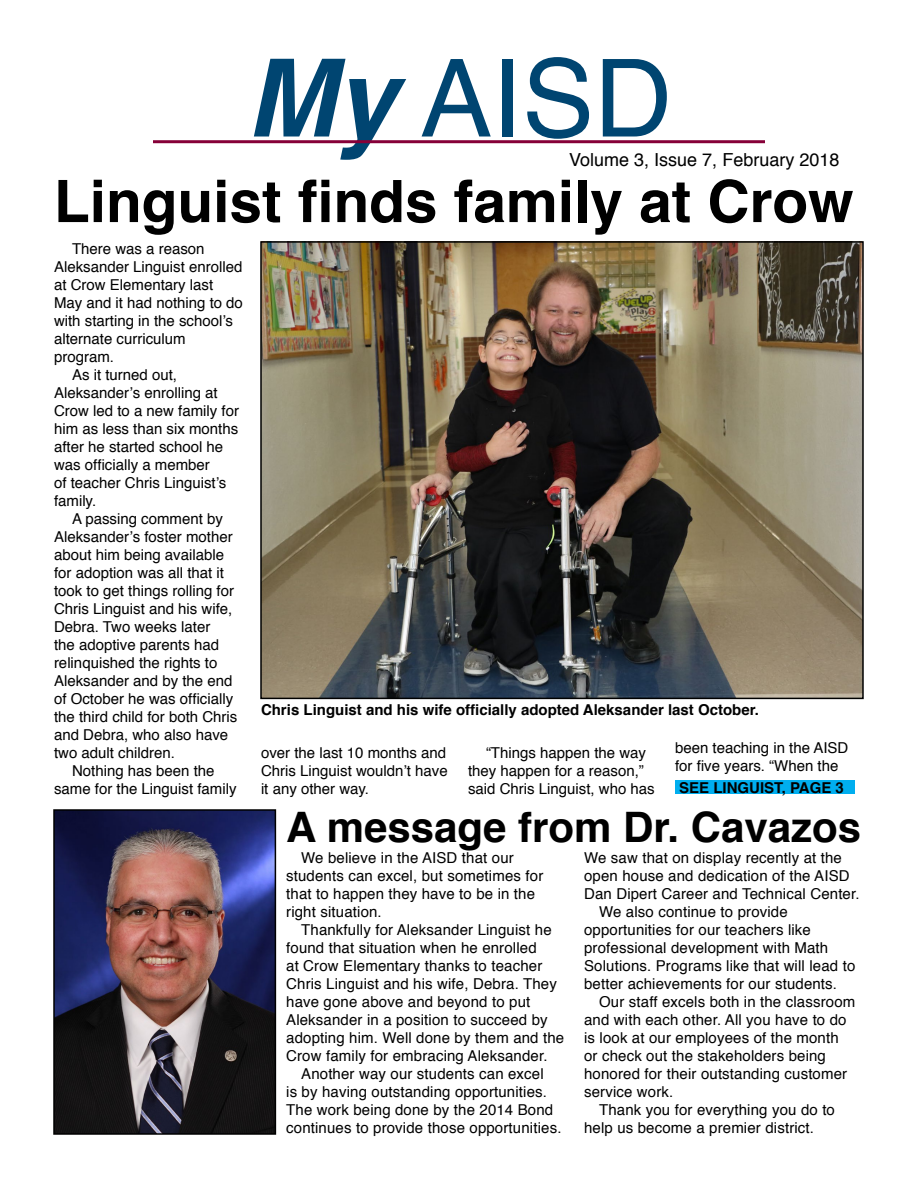
<style>
.page{position:relative;width:918px;height:1188px;background:#fff}
.page>*{position:absolute;margin:0;border:0;box-sizing:border-box;transform-origin:0 0}
.t1{font:108px "Helvetica";color:#004571}
.t2{font:700 58.5px "Helvetica";color:#000}
.t3{font:700 42px "Helvetica";color:#000}
.t4{font:18px "Helvetica";color:#000}
.t5{font:15px/18px "Helvetica";letter-spacing:.01em;color:#000}
.t6{font:700 15px "Helvetica";color:#000}
.s1{font-weight:700;font-style:italic}
</style>
<div class="page">
<svg style="left:250px;top:143px;width:161px;height:1px"></svg>
<hr style="left:153px;top:140px;width:612px;height:3px;background:#860038">
<img style="left:263px;top:244px;width:598px;height:452px">
<div style="left:260px;top:241px;width:604px;height:458px;border:2px solid #000"></div>
<div style="left:675px;top:780px;width:180px;height:14px;background:#00aeef"></div>
<img style="left:56px;top:812px;width:217px;height:320px">
<div style="left:53px;top:809px;width:223px;height:326px;border:2px solid #000"></div>
<h1 class="t1" style="left:246px;top:15px;width:428px"><span class="s1">My</span> AISD</h1>
<p class="t4" style="left:569px;top:146px;width:272px">Volume 3, Issue 7, February 2018</p>
<h2 class="t2" style="left:54px;top:154px;width:801px">Linguist finds family at Crow</h2>
<p class="t5" style="left:72px;top:240px;width:134px">There was a reason</p>
<p class="t5" style="left:54px;top:258px;width:190px">Aleksander Linguist enrolled</p>
<p class="t5" style="left:54px;top:276px;width:161px">at Crow Elementary last</p>
<p class="t5" style="left:54px;top:294px;width:190px">May and it had nothing to do</p>
<p class="t5" style="left:54px;top:312px;width:180px">with starting in the school’s</p>
<p class="t5" style="left:54px;top:330px;width:133px">alternate curriculum</p>
<p class="t5" style="left:54px;top:348px;width:62px">program.</p>
<p class="t5" style="left:72px;top:366px;width:107px">As it turned out,</p>
<p class="t5" style="left:54px;top:384px;width:165px">Aleksander’s enrolling at</p>
<p class="t5" style="left:54px;top:402px;width:187px">Crow led to a new family for</p>
<p class="t5" style="left:54px;top:420px;width:186px">him as less than six months</p>
<p class="t5" style="left:54px;top:438px;width:171px">after he started school he</p>
<p class="t5" style="left:54px;top:456px;width:157px">was officially a member</p>
<p class="t5" style="left:54px;top:474px;width:174px">of teacher Chris Linguist’s</p>
<p class="t5" style="left:54px;top:492px;width:44px">family.</p>
<p class="t5" style="left:72px;top:510px;width:152px">A passing comment by</p>
<p class="t5" style="left:54px;top:528px;width:180px">Aleksander’s foster mother</p>
<p class="t5" style="left:54px;top:546px;width:172px">about him being available</p>
<p class="t5" style="left:54px;top:564px;width:172px">for adoption was all that it</p>
<p class="t5" style="left:54px;top:582px;width:182px">took to get things rolling for</p>
<p class="t5" style="left:54px;top:600px;width:180px">Chris Linguist and his wife,</p>
<p class="t5" style="left:54px;top:618px;width:158px">Debra. Two weeks later</p>
<p class="t5" style="left:54px;top:636px;width:167px">the adoptive parents had</p>
<p class="t5" style="left:54px;top:654px;width:165px">relinquished the rights to</p>
<p class="t5" style="left:54px;top:672px;width:180px">Aleksander and by the end</p>
<p class="t5" style="left:54px;top:690px;width:181px">of October he was officially</p>
<p class="t5" style="left:54px;top:708px;width:185px">the third child for both Chris</p>
<p class="t5" style="left:54px;top:726px;width:176px">and Debra, who also have</p>
<p class="t5" style="left:54px;top:744px;width:122px">two adult children.</p>
<p class="t5" style="left:72px;top:762px;width:144px">Nothing has been the</p>
<p class="t5" style="left:54px;top:780px;width:184px">same for the Linguist family</p>
<p class="t6" style="left:261px;top:698px;width:499px">Chris Linguist and his wife officially adopted Aleksander last October.</p>
<p class="t5" style="left:261px;top:744px;width:188px;text-align:justify">over the last 10 months and Chris Linguist wouldn’t have it any other way.</p>
<p class="t5" style="left:468px;top:744px;width:188px;text-indent:18px">“Things happen the way they happen for a reason,” said Chris Linguist, who has</p>
<p class="t5" style="left:675px;top:739px;width:175px">been teaching in the AISD for five years. “When the</p>
<p class="t6" style="left:679px;top:776px;width:166px">SEE LINGUIST, PAGE 3</p>
<h3 class="t3" style="left:286px;top:793px;width:577px">A message from Dr. Cavazos</h3>
<p class="t5" style="left:286px;top:849px;width:259px;text-indent:15px">We believe in the AISD that our students can excel, but sometimes for that to happen they have to be in the right situation.</p>
<p class="t5" style="left:286px;top:921px;width:280px;text-indent:15px">Thankfully for Aleksander Linguist he found that situation when he enrolled<br>at Crow Elementary thanks to teacher Chris Linguist and his wife, Debra. They have gone above and beyond to put Aleksander in a position to succeed by adopting him. Well done by them and the Crow family for embracing Aleksander.</p>
<p class="t5" style="left:286px;top:1065px;width:277px;text-indent:15px">Another way our students can excel<br>is by having outstanding opportunities.<br>The work being done by the 2014 Bond continues to provide those opportunities.</p>
<p class="t5" style="left:584px;top:849px;width:259px">We saw that on display recently at the</p>
<p class="t5" style="left:584px;top:867px;width:267px">open house and dedication of the AISD</p>
<p class="t5" style="left:584px;top:885px;width:277px">Dan Dipert Career and Technical Center.</p>
<p class="t5" style="left:599px;top:903px;width:190px">We also continue to provide</p>
<p class="t5" style="left:584px;top:921px;width:228px">opportunities for our teachers like</p>
<p class="t5" style="left:584px;top:939px;width:246px">professional development with Math</p>
<p class="t5" style="left:584px;top:957px;width:273px">Solutions. Programs like that will lead to</p>
<p class="t5" style="left:584px;top:975px;width:255px">better achievements for our students.</p>
<p class="t5" style="left:599px;top:993px;width:258px">Our staff excels both in the classroom</p>
<p class="t5" style="left:584px;top:1011px;width:264px">and with each other. All you have to do</p>
<p class="t5" style="left:584px;top:1029px;width:256px">is look at our employees of the month</p>
<p class="t5" style="left:584px;top:1047px;width:243px">or check out the stakeholders being</p>
<p class="t5" style="left:584px;top:1065px;width:265px">honored for their outstanding customer</p>
<p class="t5" style="left:584px;top:1083px;width:91px">service work.</p>
<p class="t5" style="left:599px;top:1101px;width:237px">Thank you for everything you do to</p>
<p class="t5" style="left:584px;top:1119px;width:232px">help us become a premier district.</p>
</div>
